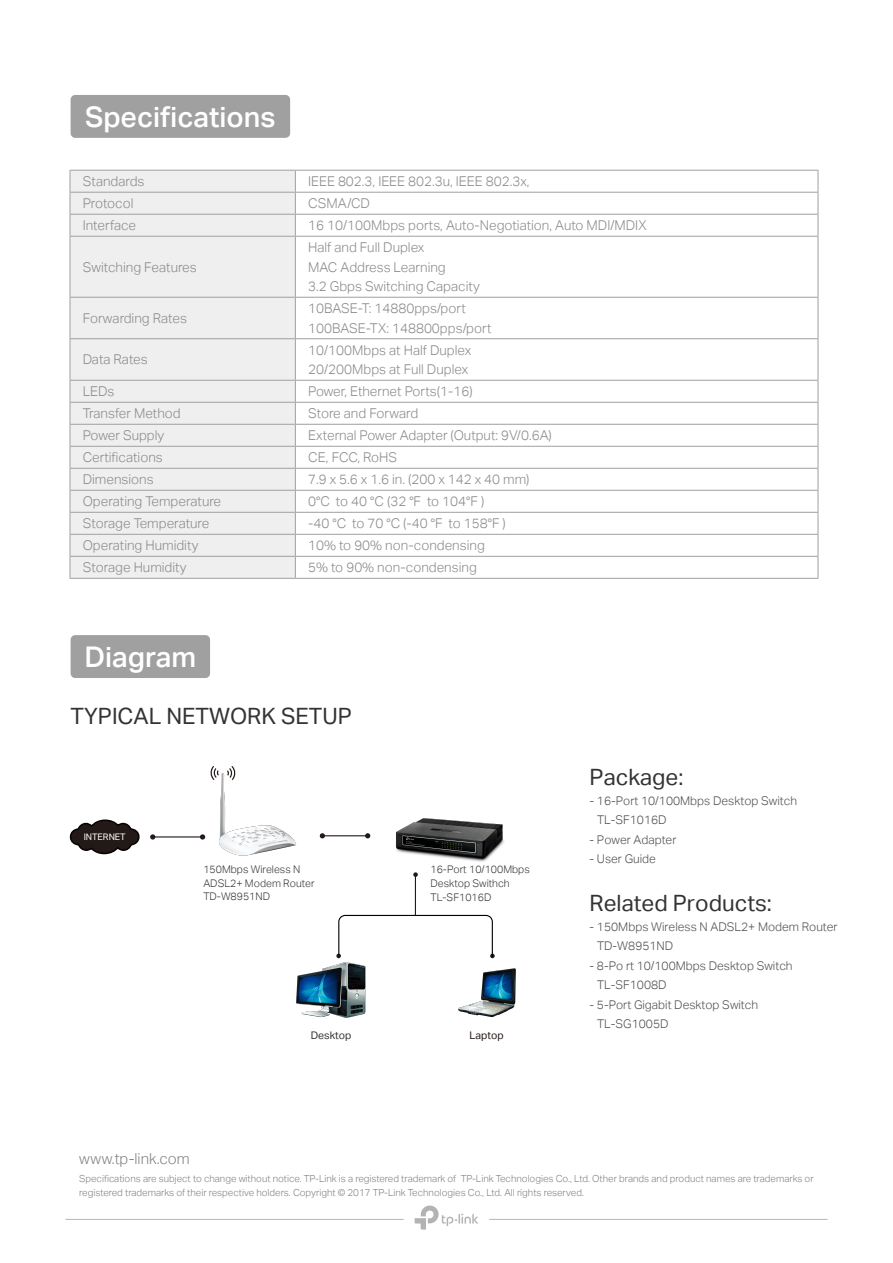
<style>
.page{position:relative;width:893px;height:1263px;background:#fff}
.page>*{position:absolute;margin:0;border:0;box-sizing:border-box;transform-origin:0 0}
.t1{font:28.5px "TP Link Aktiv Medium";color:#fff}
.t2{font:22.5px "TP Link Aktiv Regular";color:#333}
.t3{font:15.15px "TP Link Aktiv Light";color:#808080}
.t4{font:13.5px/19.5px "TP Link Aktiv Light";color:#898989}
.t5{font:12px/19.5px "TP Link Aktiv Light";color:#4e4d4d}
.t6{font:10.5px/13.5px "TP Link Aktiv Light";color:#333}
.t7{font:10.5px "TP Link Aktiv Regular";color:#333}
.t8{font:10.5px "TP Link Aktiv Regular";color:#231916}
.t9{font:9.75px/13.5px "TP Link Aktiv Light";color:#808080}
.t10{font:9px "TP Link Aktiv Regular";color:#fff}
</style>
<div class="page">
<hr style="left:65px;top:1219px;width:339px;height:1px;background:#b6b6b6">
<hr style="left:489px;top:1219px;width:338px;height:1px;background:#b6b6b6">
<svg style="left:415px;top:1205px;width:63px;height:24px"></svg>
<div style="left:71px;top:95px;width:219px;height:43px;background:#a0a0a1;border-radius:5px"></div>
<div style="left:71px;top:171px;width:224px;height:407px;background:#efeff0"></div>
<hr style="left:70px;top:192px;width:225px;height:1px;background:#a0a0a1">
<hr style="left:70px;top:214px;width:225px;height:1px;background:#a0a0a1">
<hr style="left:70px;top:236px;width:225px;height:1px;background:#a0a0a1">
<hr style="left:70px;top:297px;width:225px;height:1px;background:#a0a0a1">
<hr style="left:70px;top:338px;width:225px;height:1px;background:#a0a0a1">
<hr style="left:70px;top:380px;width:225px;height:1px;background:#a0a0a1">
<hr style="left:70px;top:402px;width:225px;height:1px;background:#a0a0a1">
<hr style="left:70px;top:424px;width:225px;height:1px;background:#a0a0a1">
<hr style="left:70px;top:446px;width:225px;height:1px;background:#a0a0a1">
<hr style="left:70px;top:468px;width:225px;height:1px;background:#a0a0a1">
<hr style="left:70px;top:490px;width:225px;height:1px;background:#a0a0a1">
<hr style="left:70px;top:512px;width:225px;height:1px;background:#a0a0a1">
<hr style="left:70px;top:534px;width:225px;height:1px;background:#a0a0a1">
<hr style="left:70px;top:556px;width:225px;height:1px;background:#a0a0a1">
<hr style="left:70px;top:578px;width:225px;height:1px;background:#a0a0a1">
<hr style="left:70px;top:170px;width:225px;height:1px;background:#a0a0a1">
<svg style="left:70px;top:171px;width:1px;height:65px"></svg>
<hr style="left:70px;top:237px;width:1px;height:60px;background:#a0a0a1">
<hr style="left:70px;top:298px;width:1px;height:40px;background:#a0a0a1">
<hr style="left:70px;top:339px;width:1px;height:41px;background:#a0a0a1">
<svg style="left:70px;top:381px;width:1px;height:197px"></svg>
<hr style="left:295px;top:170px;width:523px;height:1px;background:#a0a0a1">
<hr style="left:295px;top:192px;width:523px;height:1px;background:#a0a0a1">
<hr style="left:295px;top:214px;width:523px;height:1px;background:#a0a0a1">
<svg style="left:295px;top:171px;width:1px;height:65px"></svg>
<svg style="left:818px;top:171px;width:1px;height:65px"></svg>
<hr style="left:295px;top:236px;width:523px;height:1px;background:#a0a0a1">
<hr style="left:295px;top:237px;width:1px;height:60px;background:#a0a0a1">
<hr style="left:818px;top:237px;width:1px;height:60px;background:#a0a0a1">
<hr style="left:295px;top:297px;width:523px;height:1px;background:#a0a0a1">
<hr style="left:295px;top:298px;width:1px;height:40px;background:#a0a0a1">
<hr style="left:818px;top:298px;width:1px;height:40px;background:#a0a0a1">
<hr style="left:295px;top:338px;width:523px;height:1px;background:#a0a0a1">
<hr style="left:295px;top:339px;width:1px;height:41px;background:#a0a0a1">
<hr style="left:818px;top:339px;width:1px;height:41px;background:#a0a0a1">
<hr style="left:295px;top:380px;width:523px;height:1px;background:#a0a0a1">
<hr style="left:295px;top:402px;width:523px;height:1px;background:#a0a0a1">
<hr style="left:295px;top:424px;width:523px;height:1px;background:#a0a0a1">
<hr style="left:295px;top:446px;width:523px;height:1px;background:#a0a0a1">
<hr style="left:295px;top:468px;width:523px;height:1px;background:#a0a0a1">
<hr style="left:295px;top:490px;width:523px;height:1px;background:#a0a0a1">
<hr style="left:295px;top:512px;width:523px;height:1px;background:#a0a0a1">
<hr style="left:295px;top:534px;width:523px;height:1px;background:#a0a0a1">
<hr style="left:295px;top:556px;width:523px;height:1px;background:#a0a0a1">
<svg style="left:295px;top:381px;width:1px;height:197px"></svg>
<svg style="left:818px;top:381px;width:1px;height:197px"></svg>
<hr style="left:295px;top:578px;width:523px;height:1px;background:#a0a0a1">
<div style="left:71px;top:635px;width:139px;height:43px;background:#a0a0a1;border-radius:5px"></div>
<img style="left:458px;top:968px;width:57px;height:48px">
<svg style="left:227px;top:766px;width:9px;height:7px"></svg>
<svg style="left:210px;top:766px;width:9px;height:14px"></svg>
<img style="left:297px;top:963px;width:68px;height:55px">
<svg style="left:69px;top:819px;width:71px;height:36px"></svg>
<svg style="left:200px;top:834px;width:5px;height:5px"></svg>
<svg style="left:150px;top:834px;width:5px;height:5px"></svg>
<hr style="left:153px;top:836px;width:49px;height:1px;background:#231916">
<svg style="left:365px;top:833px;width:5px;height:5px"></svg>
<hr style="left:321px;top:835px;width:47px;height:1px;background:#231916">
<svg style="left:320px;top:833px;width:5px;height:5px"></svg>
<img style="left:219px;top:773px;width:77px;height:83px">
<svg style="left:413px;top:872px;width:5px;height:5px"></svg>
<svg style="left:336px;top:914px;width:159px;height:44px"></svg>
<hr style="left:415px;top:875px;width:1px;height:40px;background:#231916">
<img style="left:396px;top:818px;width:108px;height:44px">
<h1 class="t1" style="left:85px;top:100px;width:192px">Specifications</h1>
<p class="t4" style="left:83px;top:172px;width:63px">Standards</p>
<p class="t4" style="left:308px;top:172px;width:223px">IEEE 802.3, IEEE 802.3u, IEEE 802.3x,</p>
<p class="t4" style="left:83px;top:194px;width:52px">Protocol</p>
<p class="t4" style="left:308px;top:194px;width:63px">CSMA/CD</p>
<p class="t4" style="left:83px;top:216px;width:55px">Interface</p>
<p class="t4" style="left:308px;top:216px;width:340px">16 10/100Mbps ports, Auto-Negotiation, Auto MDI/MDIX</p>
<p class="t4" style="left:83px;top:257px;width:115px">Switching Features</p>
<p class="t4" style="left:308px;top:238px;width:173px">Half and Full Duplex<br>MAC Address Learning<br>3.2 Gbps Switching Capacity</p>
<p class="t4" style="left:83px;top:308px;width:106px">Forwarding Rates</p>
<p class="t4" style="left:308px;top:299px;width:185px">10BASE-T: 14880pps/port<br>100BASE-TX: 148800pps/port</p>
<p class="t4" style="left:83px;top:350px;width:67px">Data Rates</p>
<p class="t4" style="left:308px;top:340px;width:165px">10/100Mbps at Half Duplex<br>20/200Mbps at Full Duplex</p>
<p class="t4" style="left:83px;top:382px;width:33px">LEDs</p>
<p class="t4" style="left:308px;top:382px;width:166px">Power, Ethernet Ports(1-16)</p>
<p class="t4" style="left:83px;top:404px;width:100px">Transfer Method</p>
<p class="t4" style="left:308px;top:404px;width:112px">Store and Forward</p>
<p class="t4" style="left:83px;top:426px;width:83px">Power Supply</p>
<p class="t4" style="left:308px;top:424px;width:245px;line-height:22px">External Power Adapter (Output: 9V/0.6A)<br>CE, FCC, RoHS</p>
<p class="t4" style="left:83px;top:470px;width:73px">Dimensions</p>
<p class="t4" style="left:308px;top:470px;width:223px">7.9 x 5.6 x 1.6 in. (200 x 142 x 40 mm)</p>
<p class="t4" style="left:83px;top:492px;width:140px">Operating Temperature</p>
<p class="t4" style="left:308px;top:492px;width:178px">0°C to 40 °C (32 °F to 104°F )</p>
<p class="t4" style="left:83px;top:514px;width:128px">Storage Temperature</p>
<p class="t4" style="left:308px;top:514px;width:199px">-40 °C to 70 °C (-40 °F to 158°F )</p>
<p class="t4" style="left:83px;top:536px;width:117px">Operating Humidity</p>
<p class="t4" style="left:308px;top:536px;width:178px">10% to 90% non-condensing</p>
<p class="t4" style="left:83px;top:558px;width:105px">Storage Humidity</p>
<p class="t4" style="left:308px;top:558px;width:170px">5% to 90% non-condensing</p>
<p class="t4" style="left:83px;top:448px;width:82px">Certifications</p>
<h1 class="t1" style="left:85px;top:640px;width:113px">Diagram</h1>
<h2 class="t2" style="left:71px;top:703px;width:283px">TYPICAL NETWORK SETUP</h2>
<p class="t10" style="left:84px;top:831px;width:44px">INTERNET</p>
<p class="t6" style="left:203px;top:863px;width:113px">150Mbps Wireless N<br>ADSL2+ Modem Router<br>TD-W8951ND</p>
<p class="t6" style="left:430px;top:863px;width:101px">16-Port 10/100Mbps<br>Desktop Swithch<br>TL-SF1016D</p>
<p class="t7" style="left:311px;top:1029px;width:42px">Desktop</p>
<p class="t8" style="left:470px;top:1029px;width:36px">Laptop</p>
<h2 class="t2" style="left:590px;top:764px;width:95px">Package:</h2>
<p class="t5" style="left:597px;top:791px;width:201px;text-indent:-8px">- 16-Port 10/100Mbps Desktop Switch<br>TL-SF1016D</p>
<p class="t5" style="left:590px;top:830px;width:88px">- Power Adapter</p>
<p class="t5" style="left:590px;top:849px;width:68px">- User Guide</p>
<h2 class="t2" style="left:590px;top:890px;width:184px">Related Products:</h2>
<p class="t5" style="left:597px;top:917px;width:242px;text-indent:-8px">- 150Mbps Wireless N ADSL2+ Modem Router<br>TD-W8951ND</p>
<p class="t5" style="left:597px;top:956px;width:197px;text-indent:-8px">- 8-Po rt 10/100Mbps Desktop Switch<br>TL-SF1008D</p>
<p class="t5" style="left:597px;top:995px;width:163px;text-indent:-8px">- 5-Port Gigabit Desktop Switch<br>TL-SG1005D</p>
<p class="t3" style="left:79px;top:1150px;width:112px">www.tp-link.com</p>
<p class="t9" style="left:79px;top:1172px;width:736px">Specifications are subject to change without notice. TP-Link is a registered trademark of TP-Link Technologies Co., Ltd. Other brands and product names are trademarks or registered trademarks of their respective holders. Copyright © 2017 TP-Link Technologies Co., Ltd. All rights reserved.</p>
</div>
